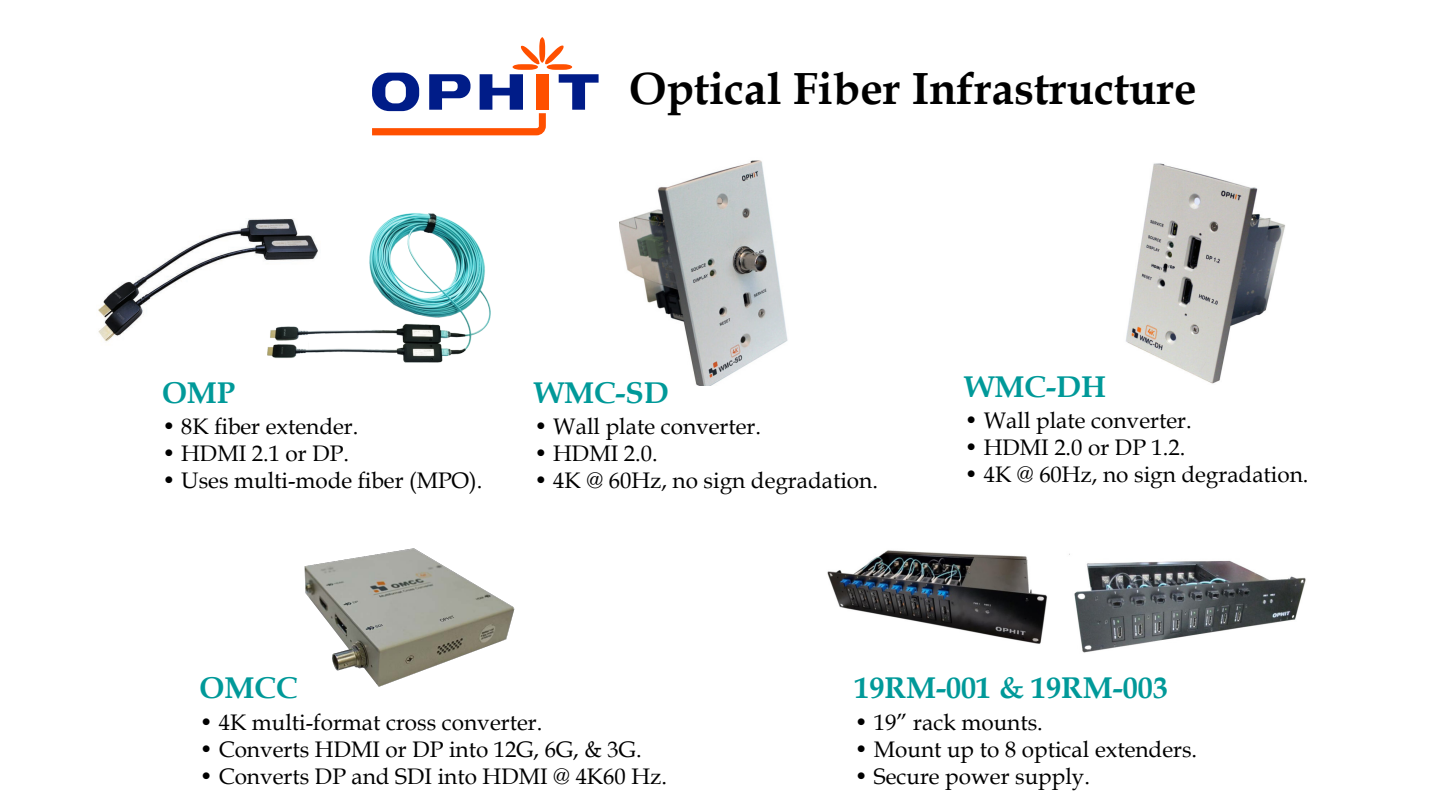
<style>
.page{position:relative;width:1440px;height:810px;background:#fff}
.page>*{position:absolute;margin:0;border:0;box-sizing:border-box;transform-origin:0 0}
.t1{font:700 45px "Book Antiqua";color:#000}
.t2{font:700 30px "Book Antiqua";color:#099}
.t3{font:22.5px "Book Antiqua";color:#000}
</style>
<div class="page">
<img style="left:1125px;top:163px;width:160px;height:221px">
<img style="left:620px;top:160px;width:168px;height:226px">
<svg style="left:372px;top:37px;width:227px;height:98px"></svg>
<img style="left:98px;top:219px;width:162px;height:123px">
<img style="left:304px;top:548px;width:211px;height:139px">
<img style="left:827px;top:550px;width:479px;height:103px">
<img style="left:260px;top:213px;width:231px;height:150px">
<h1 class="t1" style="left:629px;top:58px;width:569px">Optical Fiber Infrastructure</h1>
<h2 class="t2" style="left:162px;top:372px;width:75px">OMP</h2>
<p class="t3" style="left:162px;top:411px;width:198px">• 8K fiber extender.</p>
<p class="t3" style="left:162px;top:438px;width:189px">• HDMI 2.1 or DP.</p>
<p class="t3" style="left:162px;top:465px;width:322px">• Uses multi-mode fiber (MPO).</p>
<h2 class="t2" style="left:534px;top:372px;width:136px">WMC-SD</h2>
<p class="t3" style="left:534px;top:411px;width:229px">• Wall plate converter.</p>
<p class="t3" style="left:534px;top:438px;width:125px">• HDMI 2.0.</p>
<p class="t3" style="left:534px;top:465px;width:346px">• 4K @ 60Hz, no sign degradation.</p>
<h2 class="t2" style="left:964px;top:366px;width:143px">WMC-DH</h2>
<p class="t3" style="left:964px;top:405px;width:229px">• Wall plate converter.</p>
<p class="t3" style="left:964px;top:432px;width:222px">• HDMI 2.0 or DP 1.2.</p>
<p class="t3" style="left:964px;top:459px;width:346px">• 4K @ 60Hz, no sign degradation.</p>
<h2 class="t2" style="left:200px;top:668px;width:100px">OMCC</h2>
<p class="t3" style="left:200px;top:706px;width:344px">• 4K multi-format cross converter.</p>
<p class="t3" style="left:200px;top:733px;width:444px">• Converts HDMI or DP into 12G, 6G, &amp; 3G.</p>
<p class="t3" style="left:200px;top:760px;width:469px">• Converts DP and SDI into HDMI @ 4K60 Hz.</p>
<h2 class="t2" style="left:855px;top:668px;width:315px">19RM-001 &amp; 19RM-003</h2>
<p class="t3" style="left:855px;top:706px;width:190px">• 19” rack mounts.</p>
<p class="t3" style="left:855px;top:733px;width:344px">• Mount up to 8 optical extenders.</p>
<p class="t3" style="left:855px;top:760px;width:237px">• Secure power supply.</p>
</div>
